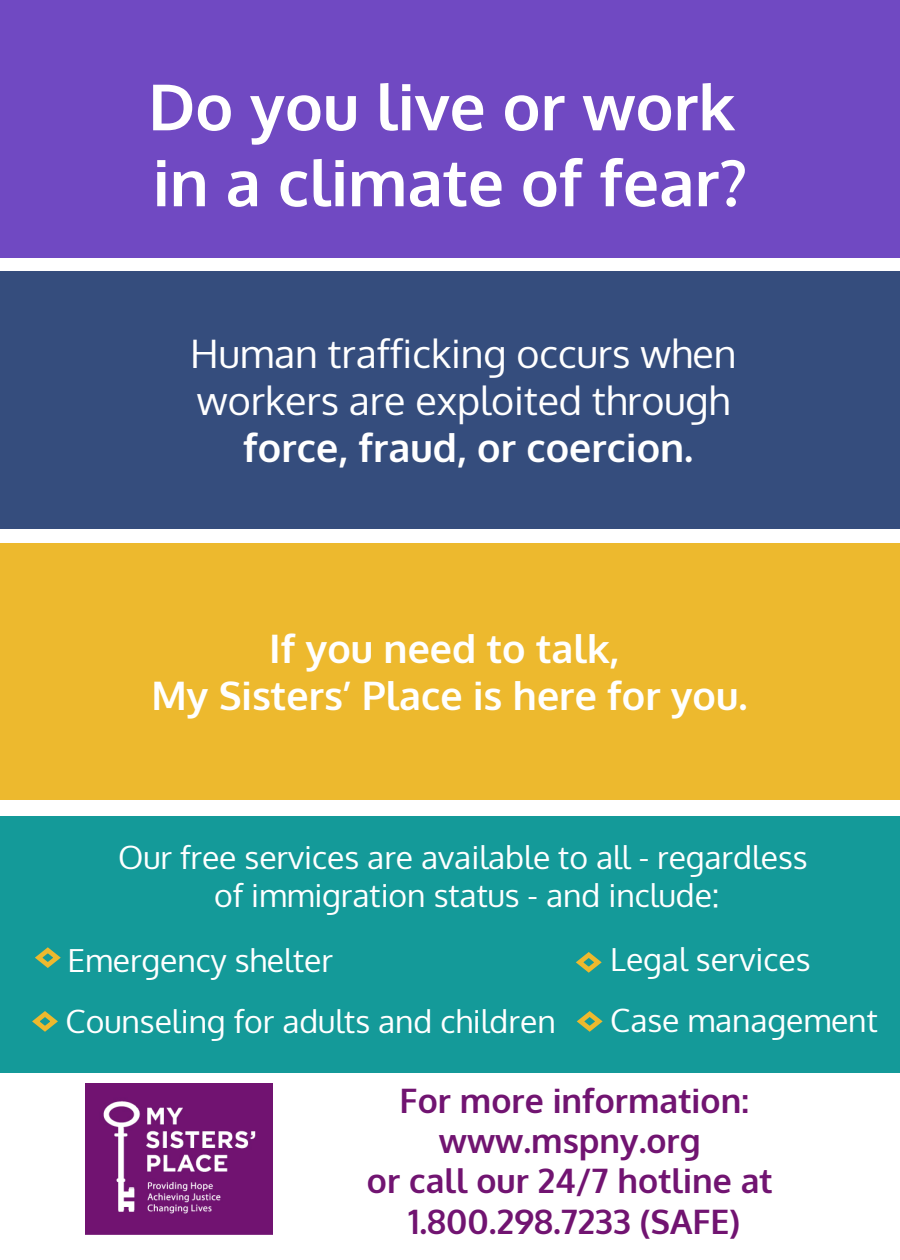
<style>
.page{position:relative;width:900px;height:1260px;background:#fff}
.page>*{position:absolute;margin:0;border:0;box-sizing:border-box;transform-origin:0 0}
.t1{font:700 63.75px/76px "Oxygen";color:#fff}
.t2{font:700 39.38px/46.9px "Oxygen";color:#fff;text-align:center}
.t3{font:39.38px/46.9px "Oxygen";color:#fff}
.t4{font:700 33.75px/40.2px "Oxygen";color:#711471;text-align:center}
.t5{font:31.88px/37.5px "Oxygen";color:#fff;text-align:center}
</style>
<div class="page">
<div style="left:0;top:816px;width:900px;height:256px;background:#149a99"></div>
<div style="left:0;top:0;width:900px;height:258px;background:#7049c2"></div>
<img style="left:85px;top:1084px;width:188px;height:151px">
<div style="left:0;top:271px;width:899px;height:258px;background:#354d7d"></div>
<div style="left:0;top:543px;width:900px;height:257px;background:#edb92e"></div>
<svg style="left:32px;top:1011px;width:26px;height:21px"></svg>
<svg style="left:35px;top:947px;width:26px;height:21px"></svg>
<svg style="left:576px;top:952px;width:26px;height:21px"></svg>
<svg style="left:576px;top:1011px;width:27px;height:21px"></svg>
<h1 class="t1" style="left:148px;top:71px;width:600px">Do you live or work in a climate of fear?</h1>
<p class="t3" style="left:190px;top:331px;width:548px">Human trafficking occurs when workers are exploited through</p>
<p class="t2" style="left:243px;top:426px;width:452px">force, fraud, or coercion.</p>
<p class="t2" style="left:152px;top:626px;width:598px">If you need to talk,<br>My Sisters’ Place is here for you.</p>
<p class="t5" style="left:118px;top:839px;width:691px">Our free services are available to all - regardless of immigration status - and include:</p>
<p class="t5" style="left:67px;top:942px;width:267px">Emergency shelter</p>
<p class="t5" style="left:610px;top:941px;width:202px">Legal services</p>
<p class="t5" style="left:66px;top:1003px;width:492px">Counseling for adults and children</p>
<p class="t5" style="left:610px;top:1002px;width:269px">Case management</p>
<p class="t4" style="left:367px;top:1081px;width:407px">For more information: www.mspny.org<br>or call our 24/7 hotline at<br>1.800.298.7233 (SAFE)</p>
</div>
